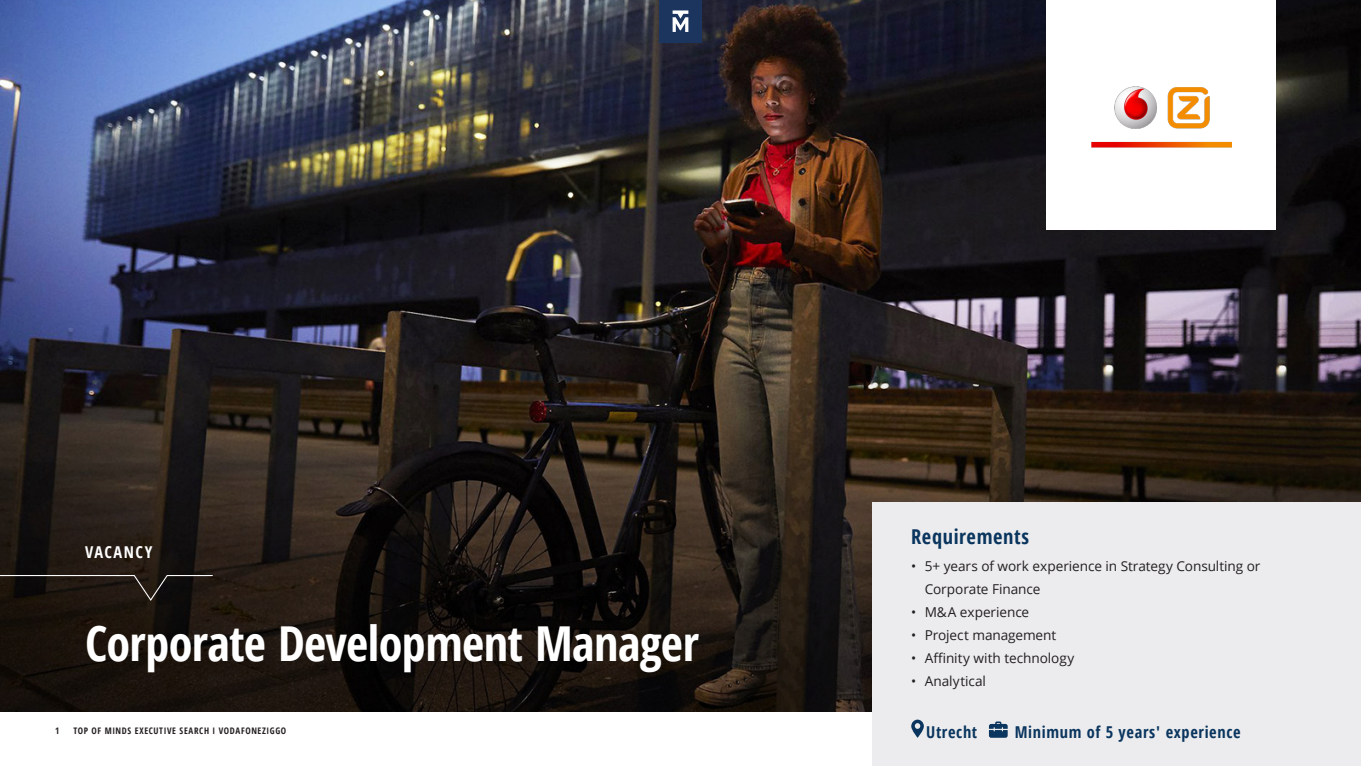
<style>
.page{position:relative;width:1361px;height:766px;background:#fff}
.page>*{position:absolute;margin:0;border:0;box-sizing:border-box;transform-origin:0 0}
.Page_header_kopie{font:700 condensed 48.15px "Open Sans";letter-spacing:-.015em;color:#fff}
.t1{font:700 condensed 20.4px "Open Sans";letter-spacing:.03em;color:#0a355e}
.t2{font:700 condensed 16.35px "Open Sans";letter-spacing:.04em;color:#0a355e}
.t3{font:700 condensed 16.27px "Open Sans";letter-spacing:.09em;color:#fff}
.t4{font:13.65px/23.2px "Open Sans";letter-spacing:-.005em;color:#231f20}
.t5{font:700 condensed 9px "Open Sans";letter-spacing:.07em;color:#231f20}
</style>
<div class="page">
<img style="left:0;top:0;width:1361px;height:332px">
<svg style="left:0;top:332px;width:1361px;height:379px;background:#241c18"></svg>
<svg style="left:0;top:574px;width:214px;height:27px;background:#251e19"></svg>
<div style="left:872px;top:502px;width:489px;height:263px;background:#ececee"></div>
<svg style="left:911px;top:719px;width:13px;height:18px"></svg>
<svg style="left:989px;top:721px;width:18px;height:16px"></svg>
<div style="left:1046px;top:0;width:230px;height:229px;background:#fff"></div>
<img style="left:1091px;top:86px;width:140px;height:62px">
<div style="left:659px;top:0;width:43px;height:43px;background:#1c355e"></div>
<svg style="left:672px;top:10px;width:16px;height:22px"></svg>
<p class="t3" style="left:85px;top:540px;width:69px">VACANCY</p>
<p class="Page_header_kopie" style="left:85px;top:610px;width:615px">Corporate Development Manager</p>
<p class="t1" style="left:911px;top:522px;width:119px">Requirements</p>
<p class="t4" style="left:925px;top:553px;width:337px;text-indent:-14px">• 5+ years of work experience in Strategy Consulting or<br>Corporate Finance</p>
<p class="t4" style="left:911px;top:600px;width:119px">• M&amp;A experience</p>
<p class="t4" style="left:911px;top:623px;width:147px">• Project management</p>
<p class="t4" style="left:911px;top:646px;width:164px">• Affinity with technology</p>
<p class="t4" style="left:911px;top:669px;width:76px">• Analytical</p>
<p class="t5" style="left:55px;top:724px;width:6px">1</p>
<p class="t5" style="left:73px;top:724px;width:214px">TOP OF MINDS EXECUTIVE SEARCH I VODAFONEZIGGO</p>
<p class="t2" style="left:926px;top:720px;width:53px">Utrecht</p>
<p class="t2" style="left:1015px;top:720px;width:227px">Minimum of 5 years' experience</p>
</div>
